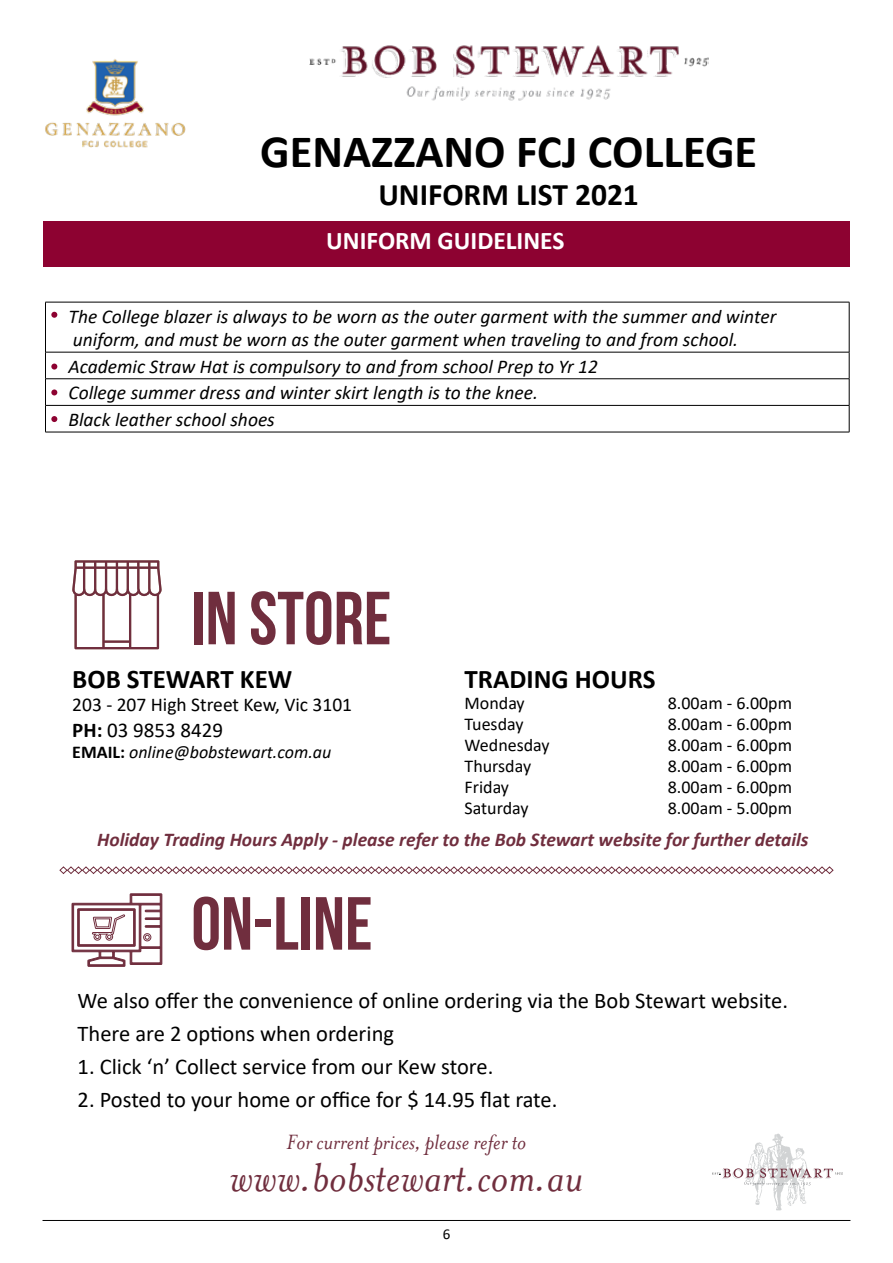
<style>
.page{position:relative;width:893px;height:1263px;background:#fff}
.page>*{position:absolute;margin:0;border:0;box-sizing:border-box;transform-origin:0 0}
.t1{font:75px "Bebas Neue";color:#702e3e}
.t2{font:italic 46.5px "Mrs Eaves";color:#702e3e}
.t3{font:700 46.5px "Calibri";color:#000}
.t4{font:700 31.5px "Calibri";color:#000}
.t5{font:700 27px "Calibri";color:#000}
.t6{font:700 25.5px "Calibri";color:#fff}
.t7{font:italic 24px "Mrs Eaves";color:#702e3e}
.t8{font:22.5px/33px "Calibri";color:#000}
.t9{font:21px "Calibri";color:#000}
.t10{font:italic 19.5px/26.5px "Calibri";color:#000}
.t11{font:italic 700 19.5px "Calibri";color:#702e3e}
.t12{font:19.5px "Calibri";color:#000}
.t13{font:18px "Calibri";color:#000}
.t14{font:italic 18px "Calibri";color:#000}
.t15{font:15px "Calibri";color:#000}
.s1{font-weight:700}
.s2{font-weight:700;font-style:normal}
</style>
<div class="page">
<img style="left:748px;top:1133px;width:59px;height:78px">
<svg style="left:712px;top:1168px;width:131px;height:18px"></svg>
<hr style="left:43px;top:1220px;width:807px;height:1px;background:#000">
<img style="left:45px;top:59px;width:141px;height:89px">
<img style="left:309px;top:45px;width:399px;height:56px">
<div style="left:43px;top:222px;width:807px;height:45px;background:#8d0231"></div>
<svg style="left:72px;top:560px;width:90px;height:89px"></svg>
<svg style="left:72px;top:893px;width:90px;height:74px"></svg>
<svg style="left:59px;top:866px;width:775px;height:8px"></svg>
<hr style="left:45px;top:302px;width:804px;height:1px;background:#000">
<hr style="left:45px;top:302px;width:1px;height:50px;background:#000">
<hr style="left:849px;top:302px;width:1px;height:50px;background:#000">
<hr style="left:45px;top:352px;width:804px;height:1px;background:#000">
<hr style="left:45px;top:378px;width:804px;height:1px;background:#000">
<hr style="left:45px;top:405px;width:804px;height:1px;background:#000">
<svg style="left:849px;top:352px;width:1px;height:80px"></svg>
<hr style="left:45px;top:432px;width:804px;height:1px;background:#000">
<svg style="left:51px;top:312px;width:6px;height:6px"></svg>
<svg style="left:45px;top:352px;width:12px;height:80px"></svg>
<h2 class="t3" style="left:260px;top:119px;width:499px">GENAZZANO FCJ COLLEGE</h2>
<h3 class="t4" style="left:378px;top:173px;width:262px">UNIFORM LIST 2021</h3>
<h3 class="t6" style="left:326px;top:223px;width:240px">UNIFORM GUIDELINES</h3>
<p class="t10" style="left:69px;top:304px;width:709px;line-height:23.4px">The College blazer is always to be worn as the outer garment with the summer and winter uniform, and must be worn as the outer garment when traveling to and from school.</p>
<p class="t10" style="left:69px;top:352px;width:531px">Academic Straw Hat is compulsory to and from school Prep to Yr 12<br>College summer dress and winter skirt length is to the knee.<br>Black leather school shoes</p>
<h1 class="t1" style="left:191px;top:577px;width:202px">IN STORE</h1>
<h3 class="t5" style="left:72px;top:660px;width:222px">BOB STEWART KEW</h3>
<p class="t12" style="left:72px;top:691px;width:281px">203 - 207 High Street Kew, Vic 3101</p>
<p class="t9" style="left:72px;top:715px;width:152px"><span class="s1">PH:</span> 03 9853 8429</p>
<p class="t14" style="left:72px;top:740px;width:261px"><span class="s2">EMAIL:</span> online@bobstewart.com.au</p>
<h3 class="t5" style="left:465px;top:660px;width:192px">TRADING HOURS</h3>
<p class="t13" style="left:465px;top:690px;width:62px">Monday</p>
<p class="t13" style="left:668px;top:690px;width:126px">8.00am - 6.00pm</p>
<p class="t13" style="left:465px;top:711px;width:61px">Tuesday</p>
<p class="t13" style="left:668px;top:711px;width:126px">8.00am - 6.00pm</p>
<p class="t13" style="left:465px;top:732px;width:87px">Wednesday</p>
<p class="t13" style="left:668px;top:732px;width:126px">8.00am - 6.00pm</p>
<p class="t13" style="left:465px;top:753px;width:68px">Thursday</p>
<p class="t13" style="left:668px;top:753px;width:126px">8.00am - 6.00pm</p>
<p class="t13" style="left:465px;top:774px;width:46px">Friday</p>
<p class="t13" style="left:668px;top:774px;width:126px">8.00am - 6.00pm</p>
<p class="t13" style="left:465px;top:795px;width:66px">Saturday</p>
<p class="t13" style="left:668px;top:795px;width:126px">8.00am - 5.00pm</p>
<p class="t11" style="left:97px;top:825px;width:713px">Holiday Trading Hours Apply - please refer to the Bob Stewart website for further details</p>
<h1 class="t1" style="left:191px;top:882px;width:183px">ON-LINE</h1>
<p class="t8" style="left:78px;top:983px;width:712px">We also offer the convenience of online ordering via the Bob Stewart website.<br>There are 2 options when ordering</p>
<p class="t8" style="left:78px;top:1049px;width:417px">1. Click ‘n’ Collect service from our Kew store.</p>
<p class="t8" style="left:78px;top:1082px;width:481px">2. Posted to your home or office for $ 14.95 flat rate.</p>
<p class="t7" style="left:286px;top:1129px;width:241px">For current prices, please refer to</p>
<h2 class="t2" style="left:230px;top:1152px;width:355px">www.bobstewart.com.au</h2>
<p class="t15" style="left:443px;top:1223px;width:9px">6</p>
</div>
